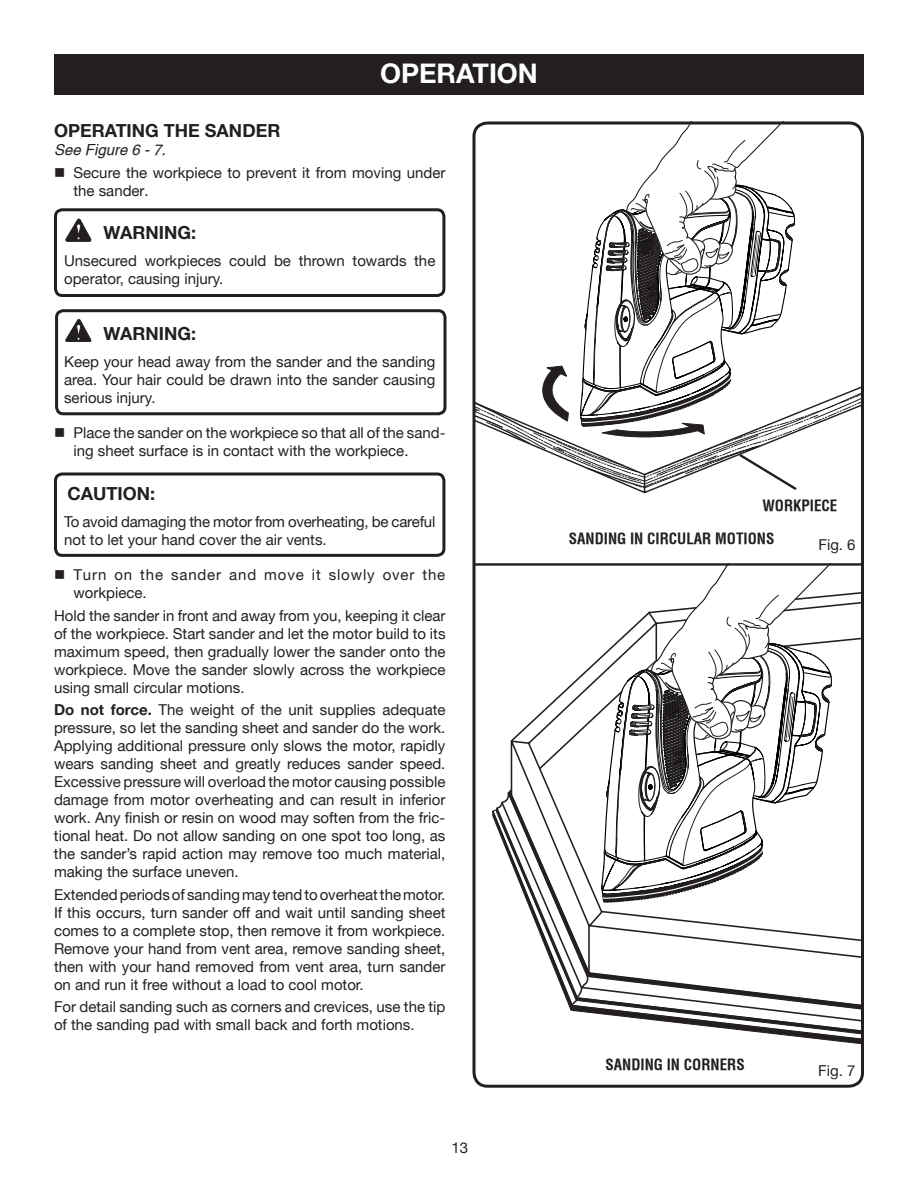
<style>
.page{position:relative;width:918px;height:1188px;background:#fff}
.page>*{position:absolute;margin:0;border:0;box-sizing:border-box;transform-origin:0 0}
.t1{font:700 27px "Helvetica Neue";color:#fff}
.t2{font:700 18px "Helvetica Neue";color:#231f20}
.t3{font:15px/18px "Helvetica Neue";color:#231f20}
.t4{font:700 condensed 15px "Helvetica";color:#231f20}
.t5{font:15px/18px "Helvetica Neue";letter-spacing:.06em;color:#231f20}
.t6{font:italic 15px "Helvetica";color:#231f20}
.s1{font-weight:700}
</style>
<div class="page">
<svg style="left:472px;top:121px;width:392px;height:965px"></svg>
<svg style="left:694px;top:1054px;width:143px;height:28px"></svg>
<svg style="left:492px;top:564px;width:370px;height:490px"></svg>
<div style="left:54px;top:54px;width:810px;height:40px;background:#231f20"></div>
<svg style="left:54px;top:208px;width:392px;height:88px"></svg>
<svg style="left:55px;top:309px;width:392px;height:105px"></svg>
<svg style="left:54px;top:472px;width:392px;height:83px"></svg>
<hr style="left:475px;top:563px;width:386px;height:3px;background:#231f20">
<svg style="left:474px;top:122px;width:390px;height:370px"></svg>
<h1 class="t1" style="left:380px;top:57px;width:159px">OPERATION</h1>
<p class="t2" style="left:54px;top:120px;width:228px">OPERATING THE SANDER</p>
<p class="t6" style="left:54px;top:141px;width:113px">See Figure 6 - 7.</p>
<p class="t3" style="left:74px;top:163px;width:373px;text-indent:-20px">■ Secure the workpiece to prevent it from moving under the sander.</p>
<p class="t2" style="left:104px;top:222px;width:94px">WARNING:</p>
<p class="t3" style="left:64px;top:252px;width:373px">Unsecured workpieces could be thrown towards the operator, causing injury.</p>
<p class="t2" style="left:104px;top:323px;width:94px">WARNING:</p>
<p class="t3" style="left:64px;top:353px;width:373px;text-align:justify">Keep your head away from the sander and the sanding area. Your hair could be drawn into the sander causing serious injury.</p>
<p class="t3" style="left:74px;top:424px;width:374px;text-indent:-20px">■ Place the sander on the workpiece so that all of the sand&shy;ing sheet surface is in contact with the workpiece.</p>
<p class="t2" style="left:68px;top:482px;width:89px">CAUTION:</p>
<p class="t3" style="left:64px;top:512px;width:373px">To avoid damaging the motor from overheating, be careful not to let your hand cover the air vents.</p>
<p class="t5" style="left:74px;top:566px;width:373px;text-indent:-20px">■ Turn on the sander and move it slowly over the workpiece.</p>
<p class="t3" style="left:54px;top:606px;width:393px;text-align:justify">Hold the sander in front and away from you, keeping it clear of the workpiece. Start sander and let the motor build to its maximum speed, then gradually lower the sander onto the workpiece. Move the sander slowly across the workpiece using small circular motions.</p>
<p class="t3" style="left:54px;top:701px;width:393px;text-align:justify"><span class="s1">Do not force.</span> The weight of the unit supplies adequate pressure, so let the sanding sheet and sander do the work.<br>Applying additional pressure only slows the motor, rapidly wears sanding sheet and greatly reduces sander speed.<br>Excessive pressure will overload the motor causing possible damage from motor overheating and can result in inferior work. Any finish or resin on wood may soften from the fric&shy;tional heat. Do not allow sanding on one spot too long, as the sander’s rapid action may remove too much material, making the surface uneven.</p>
<p class="t3" style="left:54px;top:885px;width:393px;text-align:justify">Extended periods of sanding may tend to overheat the motor.<br>If this occurs, turn sander off and wait until sanding sheet comes to a complete stop, then remove it from workpiece.<br>Remove your hand from vent area, remove sanding sheet, then with your hand removed from vent area, turn sander on and run it free without a load to cool motor.</p>
<p class="t3" style="left:54px;top:998px;width:393px">For detail sanding such as corners and crevices, use the tip of the sanding pad with small back and forth motions.</p>
<p class="t3" style="left:451px;top:1139px;width:18px">13</p>
<p class="t4" style="left:762px;top:496px;width:77px">WORKPIECE</p>
<p class="t4" style="left:569px;top:529px;width:207px">SANDING IN CIRCULAR MOTIONS</p>
<p class="t3" style="left:818px;top:536px;width:39px">Fig. 6</p>
<p class="t4" style="left:606px;top:1055px;width:141px">SANDING IN CORNERS</p>
<p class="t3" style="left:818px;top:1062px;width:39px">Fig. 7</p>
</div>
